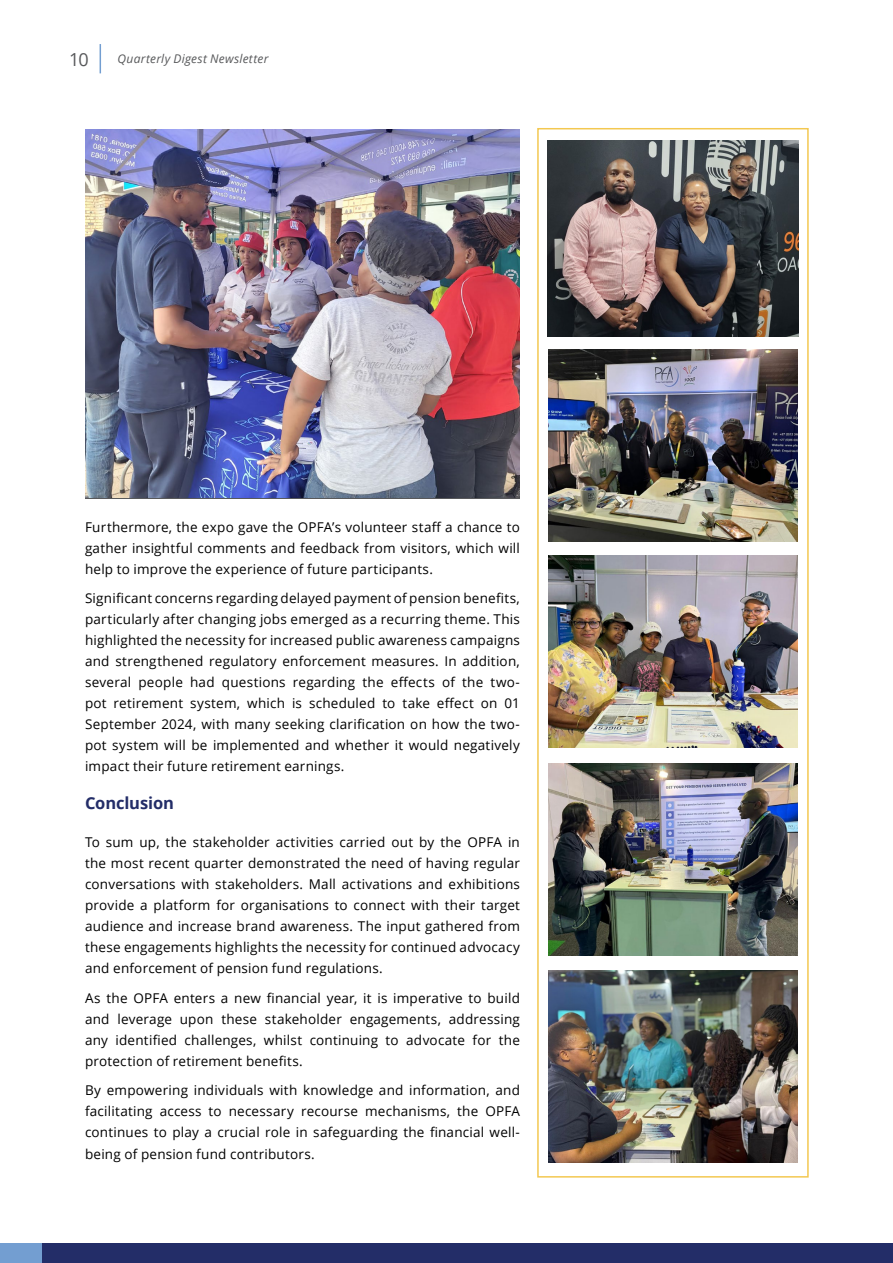
<style>
.page{position:relative;width:893px;height:1263px;background:#fff}
.page>*{position:absolute;margin:0;border:0;box-sizing:border-box;transform-origin:0 0}
.t1{font:18px "Open Sans";color:#58595b}
.t2{font:700 16.5px "Open Sans";letter-spacing:-.01em;color:#232d68}
.t3{font:13.5px/21px "Open Sans";letter-spacing:.015em;color:#000;text-align:justify}
.t4{font:italic 12px "Open Sans";letter-spacing:.025em;color:#58595b}
</style>
<div class="page">
<img style="left:85px;top:129px;width:434px;height:368px">
<div style="left:537px;top:128px;width:272px;height:1049px;background:#fff;border:2px solid #f3c851"></div>
<div style="left:0;top:1243px;width:893px;height:20px;background:#739ed1"></div>
<div style="left:43px;top:1243px;width:850px;height:20px;background:#232d68"></div>
<img style="left:548px;top:141px;width:250px;height:195px">
<img style="left:548px;top:350px;width:249px;height:192px">
<img style="left:548px;top:556px;width:249px;height:192px">
<img style="left:548px;top:764px;width:249px;height:191px">
<img style="left:548px;top:971px;width:249px;height:192px">
<svg style="left:100px;top:44px;width:1px;height:29px"></svg>
<h1 class="t1" style="left:69px;top:47px;width:21px">10</h1>
<p class="t4" style="left:118px;top:51px;width:152px">Quarterly Digest Newsletter</p>
<p class="t3" style="left:85px;top:516px;width:436px">Furthermore, the expo gave the OPFA’s volunteer staff a chance to gather insightful comments and feedback from visitors, which will help to improve the experience of future participants.</p>
<p class="t3" style="left:85px;top:588px;width:436px">Significant concerns regarding delayed payment of pension benefits, particularly after changing jobs emerged as a recurring theme. This highlighted the necessity for increased public awareness campaigns and strengthened regulatory enforcement measures. In addition, several people had questions regarding the effects of the two&shy;pot retirement system, which is scheduled to take effect on 01<br>September 2024, with many seeking clarification on how the two&shy;pot system will be implemented and whether it would negatively impact their future retirement earnings.</p>
<p class="t2" style="left:85px;top:792px;width:90px">Conclusion</p>
<p class="t3" style="left:85px;top:832px;width:436px">To sum up, the stakeholder activities carried out by the OPFA in the most recent quarter demonstrated the need of having regular conversations with stakeholders. Mall activations and exhibitions provide a platform for organisations to connect with their target audience and increase brand awareness. The input gathered from these engagements highlights the necessity for continued advocacy and enforcement of pension fund regulations.</p>
<p class="t3" style="left:85px;top:987px;width:436px">As the OPFA enters a new financial year, it is imperative to build and leverage upon these stakeholder engagements, addressing any identified challenges, whilst continuing to advocate for the protection of retirement benefits.</p>
<p class="t3" style="left:85px;top:1080px;width:436px">By empowering individuals with knowledge and information, and facilitating access to necessary recourse mechanisms, the OPFA continues to play a crucial role in safeguarding the financial well&shy;being of pension fund contributors.</p>
</div>
